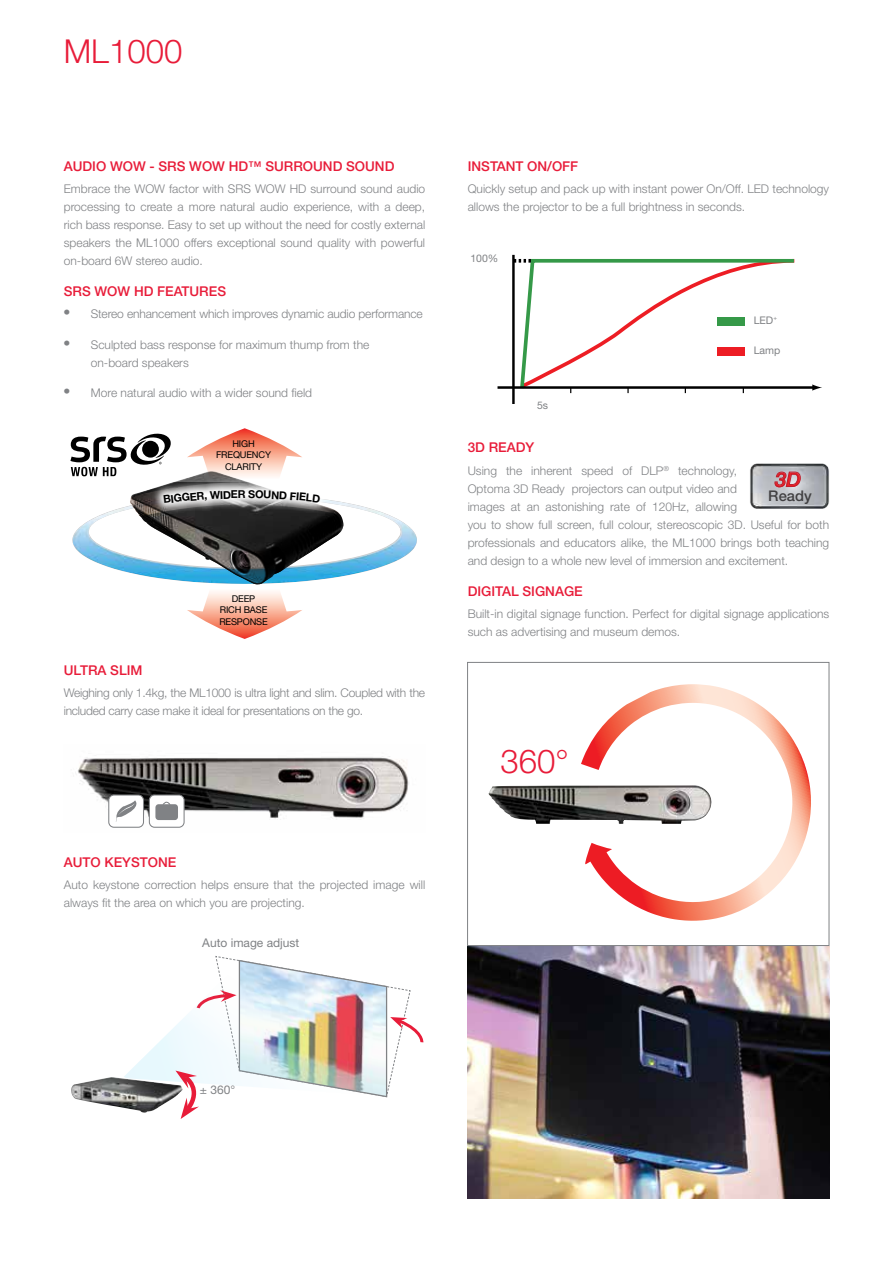
<style>
.page{position:relative;width:893px;height:1263px;background:#fff}
.page>*{position:absolute;margin:0;border:0;box-sizing:border-box;transform-origin:0 0}
.t1{font:300 33px "Helvetica Neue";color:#e81c39}
.t2{font:italic 500 20.25px "Helvetica Neue";color:#ed1d24}
.t3{font:500 14.7px "Helvetica Neue";color:#414042}
.t4{font:500 13.5px "Helvetica Neue";color:#e81c39}
.t5{font:300 12px/18px "Helvetica Neue";color:#808285}
.t6{font:300 12px/18px "Helvetica Neue";letter-spacing:-.02em;color:#808285}
.t7{font:12px "Helvetica Neue";color:#808285}
.t8{font:700 10.8px "Helvetica Neue";color:#000}
.t9{font:10.5px "Helvetica Neue";color:#808285}
.t10{font:9.3px/11.2px "Helvetica Neue";letter-spacing:-.02em;color:#000;text-align:center}
.s1{font-family:"Times";font-weight:400;font-size:18px}
</style>
<div class="page">
<img style="left:78px;top:756px;width:331px;height:71px">
<div style="left:109px;top:795px;width:34px;height:32px;background:#fff;border-radius:5px"></div>
<div style="left:108px;top:794px;width:36px;height:34px;border:1px solid #808285;border-radius:5px"></div>
<svg style="left:116px;top:800px;width:27px;height:22px"></svg>
<div style="left:149px;top:795px;width:35px;height:32px;background:#fff;border-radius:5px"></div>
<div style="left:149px;top:794px;width:36px;height:34px;border:1px solid #808285;border-radius:5px"></div>
<div style="left:155px;top:804px;width:23px;height:16px;background:#808285;border-radius:3px"></div>
<svg style="left:162px;top:801px;width:10px;height:4px"></svg>
<svg style="left:124px;top:956px;width:300px;height:163px"></svg>
<img style="left:71px;top:1077px;width:112px;height:36px">
<hr style="left:497px;top:386px;width:317px;height:3px;background:#000">
<svg style="left:812px;top:384px;width:10px;height:7px"></svg>
<hr style="left:512px;top:255px;width:3px;height:149px;background:#000">
<svg style="left:514px;top:257px;width:284px;height:136px"></svg>
<img style="left:750px;top:463px;width:79px;height:46px">
<svg style="left:774px;top:471px;width:27px;height:16px"></svg>
<img style="left:468px;top:946px;width:361px;height:253px">
<img style="left:489px;top:785px;width:92px;height:39px">
<div style="left:467px;top:662px;width:362px;height:284px;border:1px solid #808285"></div>
<svg style="left:581px;top:689px;width:230px;height:232px"></svg>
<svg style="left:70px;top:428px;width:347px;height:211px"></svg>
<h1 class="t1" style="left:64px;top:31px;width:120px">ML1000</h1>
<p class="t4" style="left:64px;top:158px;width:11px">AUD</p>
<p class="t4" style="left:92px;top:158px;width:76px">IO WOW - SRS</p>
<p class="t4" style="left:189px;top:158px;width:125px">WOW HD™ SU RROUND</p>
<p class="t4" style="left:346px;top:158px;width:11px">SOUND</p>
<p class="t5" style="left:64px;top:179px;width:363px;text-align:justify">Embrace the WOW factor with SRS WOW HD surround sound audio processing to create a more natural audio experience, with a deep, rich bass response. Easy to set up without the need for costly external speakers the ML1000 offers exceptional sound quality with powerful on-board 6W stereo audio.</p>
<p class="t4" style="left:64px;top:283px;width:10px">SRS</p>
<p class="t4" style="left:95px;top:283px;width:133px">WOW HD FEATURES</p>
<p class="t5" style="left:64px;top:304px;width:361px"><span class="s1">•</span> Stereo enhancement which improves dynamic audio performance</p>
<p class="t5" style="left:91px;top:335px;width:280px;text-indent:-27px"><span class="s1">•</span> Sculpted bass response for maximum thump from the on-board speakers</p>
<p class="t5" style="left:64px;top:384px;width:250px"><span class="s1">•</span> More natural audio with a wider sound field</p>
<p class="t10" style="left:216px;top:438px;width:56px">HIGH<br>FREQUENCY<br>CLARITY</p>
<p class="t8" style="left:238px;top:488px;width:9px">r</p>
<p class="t10" style="left:219px;top:593px;width:50px">DEEP<br>RICH BASE<br>RESPONSE</p>
<p class="t4" style="left:64px;top:662px;width:80px">ULTRA SLIM</p>
<p class="t6" style="left:64px;top:684px;width:363px">Weighing only 1.4kg, the ML1000 is ultra light and slim. Coupled with the included carry case make it ideal for presentations on the go.</p>
<p class="t4" style="left:64px;top:854px;width:95px">AU TO KEYSTONE</p>
<p class="t5" style="left:64px;top:875px;width:363px">Auto keystone correction helps ensure that the projected image will always fit the area on which you are projecting.</p>
<p class="t7" style="left:202px;top:936px;width:99px">AUTO IMAGE ADJUST</p>
<p class="t4" style="left:468px;top:158px;width:112px">IN STANT ON/OFF</p>
<p class="t5" style="left:468px;top:179px;width:363px">Quickly setup and pack up with instant power On/Off. LED technology allows the projector to be a full brightness in seconds.</p>
<p class="t9" style="left:470px;top:252px;width:30px">100%</p>
<p class="t9" style="left:537px;top:399px;width:13px">5S</p>
<p class="t9" style="left:754px;top:314px;width:25px">LED<sup>+</sup></p>
<p class="t9" style="left:754px;top:344px;width:28px">LAMP</p>
<p class="t4" style="left:468px;top:440px;width:68px">3D READY</p>
<p class="t5" style="left:468px;top:461px;width:363px">Using the inherent speed of DLP<sup>®</sup> technology,<br>Optoma 3D Ready projectors can output video and<br>images at an astonishing rate of 120Hz, allowing<br>you to show full screen, full colour, stereoscopic 3D. Useful for both professionals and educators alike, the ML1000 brings both teaching and design to a whole new level of immersion and excitement.</p>
<p class="t4" style="left:468px;top:583px;width:115px">DIGITAL SIGNAGE</p>
<p class="t5" style="left:468px;top:604px;width:363px">Built-in digital signage function. Perfect for digital signage applications such as advertising and museum demos.</p>
<h2 class="t2" style="left:775px;top:467px;width:27px">3D</h2>
<p class="t3" style="left:768px;top:487px;width:45px">READY</p>
<h1 class="t1" style="left:500px;top:741px;width:70px">360°</h1>
<p class="t7" style="left:200px;top:1083px;width:37px">± 360°</p>
</div>
